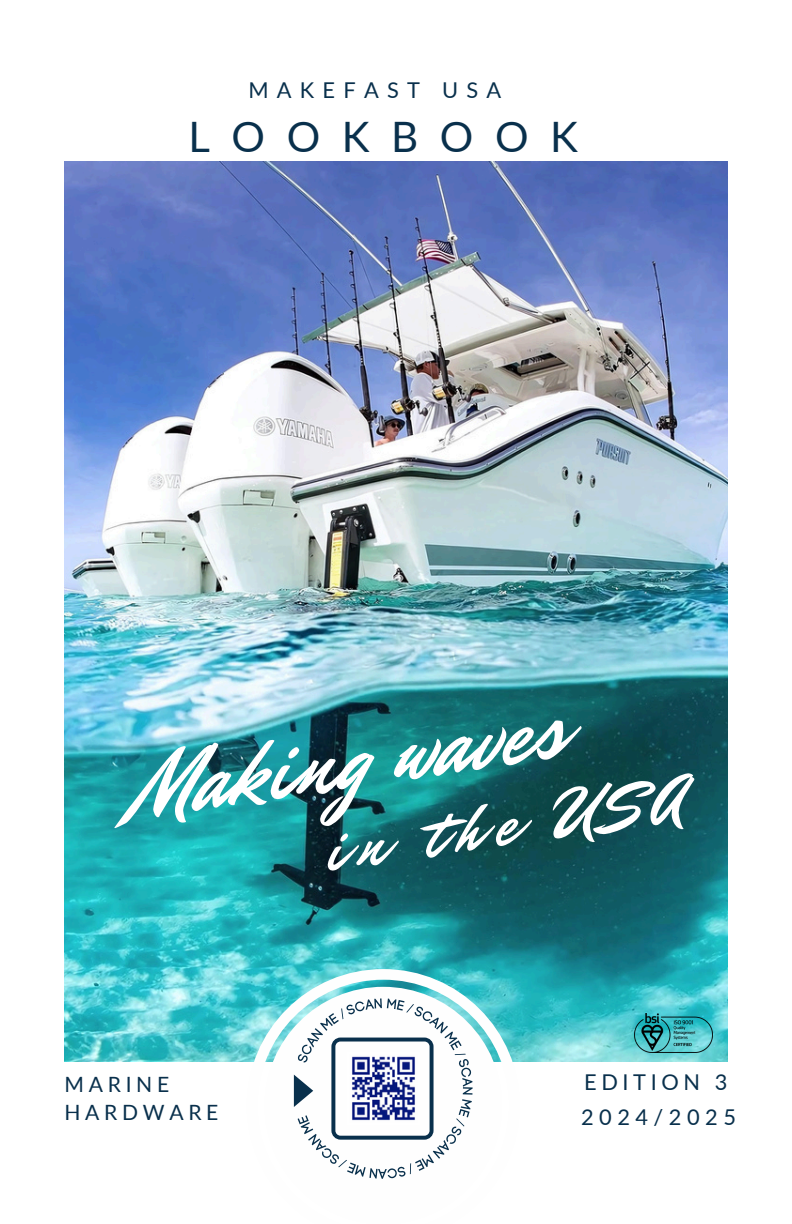
<style>
.page{position:relative;width:792px;height:1224px;background:#fff}
.page>*{position:absolute;margin:0;border:0;box-sizing:border-box;transform-origin:0 0}
.t1{font:95px "Mr Dafoe";color:#fff}
.t2{font:68px "Mr Dafoe";color:#fff}
.t3{font:42px "Lato";letter-spacing:.515em;color:#09304c}
.t4{font:21.8px "Lato";letter-spacing:.38em;color:#09304c}
.t5{font:21.8px "Lato";letter-spacing:.25em;color:#09304c}
.t6{font:21.8px "Lato";letter-spacing:.21em;color:#09304c}
.t7{font:21px/28.4px "Lato";letter-spacing:.225em;color:#09304c}
</style>
<div class="page">
<img style="left:65px;top:161px;width:663px;height:900px">
<svg style="left:247px;top:969px;width:273px;height:93px"></svg>
<div style="left:265px;top:987px;width:237px;height:237px;background:#fefefe;border-radius:50%"></div>
<svg style="left:294px;top:998px;width:178px;height:180px"></svg>
<img style="left:347px;top:1053px;width:72px;height:72px">
<img style="left:635px;top:1013px;width:78px;height:39px">
<h1 class="t4" style="left:248px;top:77px;width:254px">MAKEFAST USA</h1>
<p class="t3" style="left:188px;top:111px;width:391px">LOOKBOOK</p>
<h2 class="t1" style="left:121px;top:725px;width:441px;rotate:-8deg">Making waves</h2>
<p class="t2" style="left:318px;top:803px;width:363px;rotate:-8deg">in the USA</p>
<p class="t7" style="left:65px;top:1070px;width:155px">MARINE<br>HARDWARE</p>
<p class="t6" style="left:584px;top:1069px;width:145px">EDITION 3</p>
<p class="t5" style="left:581px;top:1104px;width:156px">2024/2025</p>
</div>
